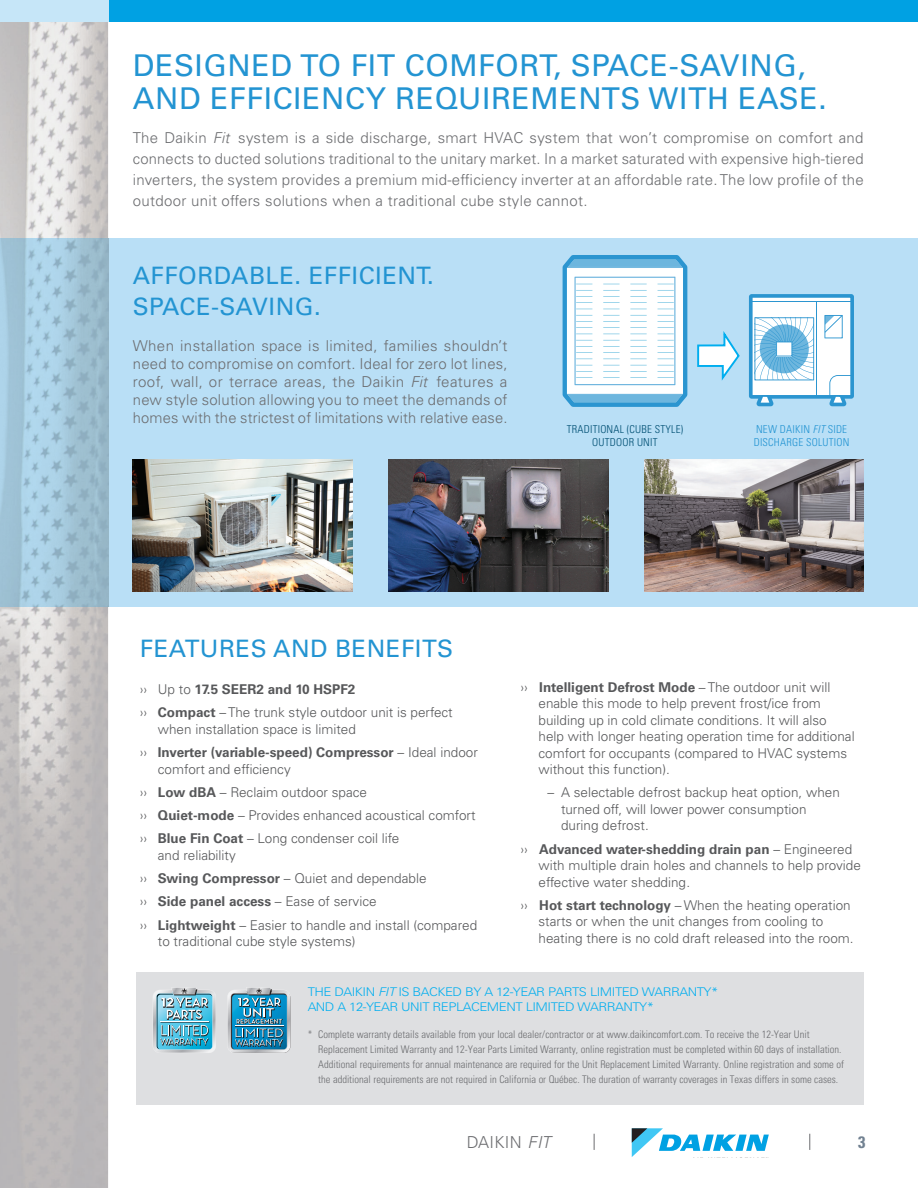
<style>
.page{position:relative;width:918px;height:1188px;background:#fff}
.page>*{position:absolute;margin:0;border:0;box-sizing:border-box;transform-origin:0 0}
.t1{font:30px/33px "Univers LT Pro 55 Roman";letter-spacing:.02em;color:#2394d2}
.t2{font:24px/31.5px "Univers LT Pro 55 Roman";letter-spacing:.02em;color:#2394d2}
.t3{font:300 16.5px "Univers LT Pro 45";letter-spacing:.02em;color:#6c6d70}
.t4{font:700 condensed 16.5px "Univers LT Pro";color:#718191}
.t5{font:300 15px/18px "Univers LT Pro 45";letter-spacing:.015em;color:#6c6d70;text-align:justify}
.t6{font:300 13.5px/16.5px "Univers LT Pro 45";color:#57585a}
.t7{font:700 13.5px "Univers LT Pro 65";color:#57585a}
.t8{font:300 12px/14.4px "Univers LT Pro 45";letter-spacing:-.04em;color:#00aeef;scale:1.1 1}
.t9{font:300 condensed 10.95px/12.6px "Univers LT Pro";letter-spacing:.02em;color:#004f73;text-align:center}
.t10{font:300 condensed 10.95px/12.6px "Univers LT Pro";letter-spacing:.02em;color:#2394d2}
.t11{font:300 condensed 10.5px/15px "Univers LT Pro";color:#6c6d70}
.s1{font-style:italic}
.s2{font-family:"Univers LT Pro 45";font-weight:300}
.s3{font-family:"Univers LT Pro 65";font-weight:700}
</style>
<div class="page">
<svg style="left:809px;top:1134px;width:1px;height:16px"></svg>
<svg style="left:594px;top:1134px;width:1px;height:16px"></svg>
<svg style="left:632px;top:1128px;width:137px;height:29px"></svg>
<div style="left:0;top:0;width:918px;height:22px;background:#00a1e3"></div>
<img style="left:0;top:22px;width:108px;height:1166px">
<div style="left:0;top:0;width:108px;height:22px;background:#c6e6f8"></div>
<div style="left:108px;top:238px;width:810px;height:369px;background:#b9dff6"></div>
<img style="left:0;top:238px;width:108px;height:369px">
<svg style="left:749px;top:294px;width:105px;height:112px;background:#bbddf0"></svg>
<svg style="left:697px;top:331px;width:43px;height:50px"></svg>
<svg style="left:563px;top:255px;width:124px;height:152px;background:#cce6f3"></svg>
<img style="left:133px;top:459px;width:219px;height:132px">
<img style="left:389px;top:459px;width:219px;height:132px">
<img style="left:644px;top:459px;width:220px;height:132px">
<div style="left:136px;top:972px;width:728px;height:133px;background:#dedfe1"></div>
<svg style="left:153px;top:988px;width:63px;height:65px;background:#7cb8c9"></svg>
<svg style="left:227px;top:988px;width:64px;height:65px;background:#5a9bb6"></svg>
<h1 class="t1" style="left:133px;top:47px;width:695px">DESIGNED TO FIT COMFORT, SPACE-SAVING,<br>AND EFFICIENCY REQUIREMENTS WITH EASE.</h1>
<p class="t5" style="left:133px;top:127px;width:733px;line-height:21px">The Daikin <span class="s1">Fit</span> system is a side discharge, smart HVAC system that won’t compromise on comfort and connects to ducted solutions traditional to the unitary market. In a market saturated with expensive high-tiered inverters, the system provides a premium mid-efficiency inverter at an affordable rate. The low profile of the outdoor unit offers solutions when a traditional cube style cannot.</p>
<h2 class="t2" style="left:133px;top:259px;width:303px">AFFORDABLE. EFFICIENT.<br>SPACE-SAVING.</h2>
<p class="t5" style="left:133px;top:337px;width:376px">When installation space is limited, families shouldn’t need to compromise on comfort. Ideal for zero lot lines, roof, wall, or terrace areas, the Daikin <span class="s1">Fit</span> features a new style solution allowing you to meet the demands of homes with the strictest of limitations with relative ease.</p>
<p class="t9" style="left:567px;top:422px;width:118px">TRADITIONAL (CUBE STYLE)<br>OUTDOOR UNIT</p>
<p class="t10" style="left:754px;top:422px;width:97px">NEW DAIKIN <span class="s1">FIT</span> SIDE<br>DISCHARGE SOLUTION</p>
<h2 class="t2" style="left:140px;top:631px;width:315px">FEATURES AND BENEFITS</h2>
<p class="t7" style="left:140px;top:680px;width:217px"><span class="s2">›› Up to</span> 17.5 SEER2 and 10 HSPF2</p>
<p class="t6" style="left:158px;top:704px;width:296px;text-indent:-18px">›› <span class="s3">Compact</span> – The trunk style outdoor unit is perfect when installation space is limited</p>
<p class="t7" style="left:140px;top:743px;width:340px"><span class="s2">››</span> Inverter (variable-speed) Compressor <span class="s2">– Ideal indoor</span></p>
<p class="t6" style="left:140px;top:757px;width:337px;line-height:23.2px;text-indent:18px">comfort and efficiency<br>›› <span class="s3">Low dBA</span> – Reclaim outdoor space<br>›› <span class="s3">Quiet-mode</span> – Provides enhanced acoustical comfort ›› <span class="s3">Blue Fin Coat</span> – Long condenser coil life</p>
<p class="t6" style="left:140px;top:843px;width:339px;line-height:23.2px;text-indent:18px">and reliability<br>›› <span class="s3">Swing Compressor</span> – Quiet and dependable<br>›› <span class="s3">Side panel access</span> – Ease of service<br>›› <span class="s3">Lightweight</span> – Easier to handle and install (compared</p>
<p class="t6" style="left:158px;top:933px;width:199px">to traditional cube style systems)</p>
<p class="t7" style="left:521px;top:677px;width:311px"><span class="s2">››</span> Intelligent Defrost Mode <span class="s2">– The outdoor unit will</span></p>
<p class="t6" style="left:539px;top:695px;width:318px">enable this mode to help prevent frost/ice from building up in cold climate conditions. It will also help with longer heating operation time for additional comfort for occupants (compared to HVAC systems without this function).</p>
<p class="t6" style="left:561px;top:784px;width:280px;text-indent:-14px">– A selectable defrost backup heat option, when turned off, will lower power consumption during defrost.</p>
<p class="t7" style="left:521px;top:839px;width:333px"><span class="s2">››</span> Advanced water-shedding drain pan <span class="s2">– Engineered</span></p>
<p class="t6" style="left:539px;top:857px;width:324px">with multiple drain holes and channels to help provide effective water shedding.</p>
<p class="t6" style="left:539px;top:897px;width:317px;text-indent:-18px">›› <span class="s3">Hot start technology</span> – When the heating operation starts or when the unit changes from cooling to heating there is no cold draft released into the room.</p>
<p class="t8" style="left:308px;top:984px;width:375px">THE DAIKIN <span class="s1">FIT</span> IS BACKED BY A 12-YEAR PARTS LIMITED WARRANTY*<br>AND A 12-YEAR UNIT REPLACEMENT LIMITED WARRANTY*</p>
<p class="t11" style="left:318px;top:1026px;width:527px;text-indent:-10px">* Complete warranty details available from your local dealer/contractor or at www.daikincomfort.com. To receive the 12-Year Unit Replacement Limited Warranty and 12-Year Parts Limited Warranty, online registration must be completed within 60 days of installation.<br>Additional requirements for annual maintenance are required for the Unit Replacement Limited Warranty. Online registration and some of the additional requirements are not required in California or Québec. The duration of warranty coverages in Texas differs in some cases.</p>
<p class="t3" style="left:467px;top:1131px;width:85px">DAIKIN <span class="s1">FIT</span></p>
<p class="t4" style="left:858px;top:1132px;width:9px">3</p>
</div>
